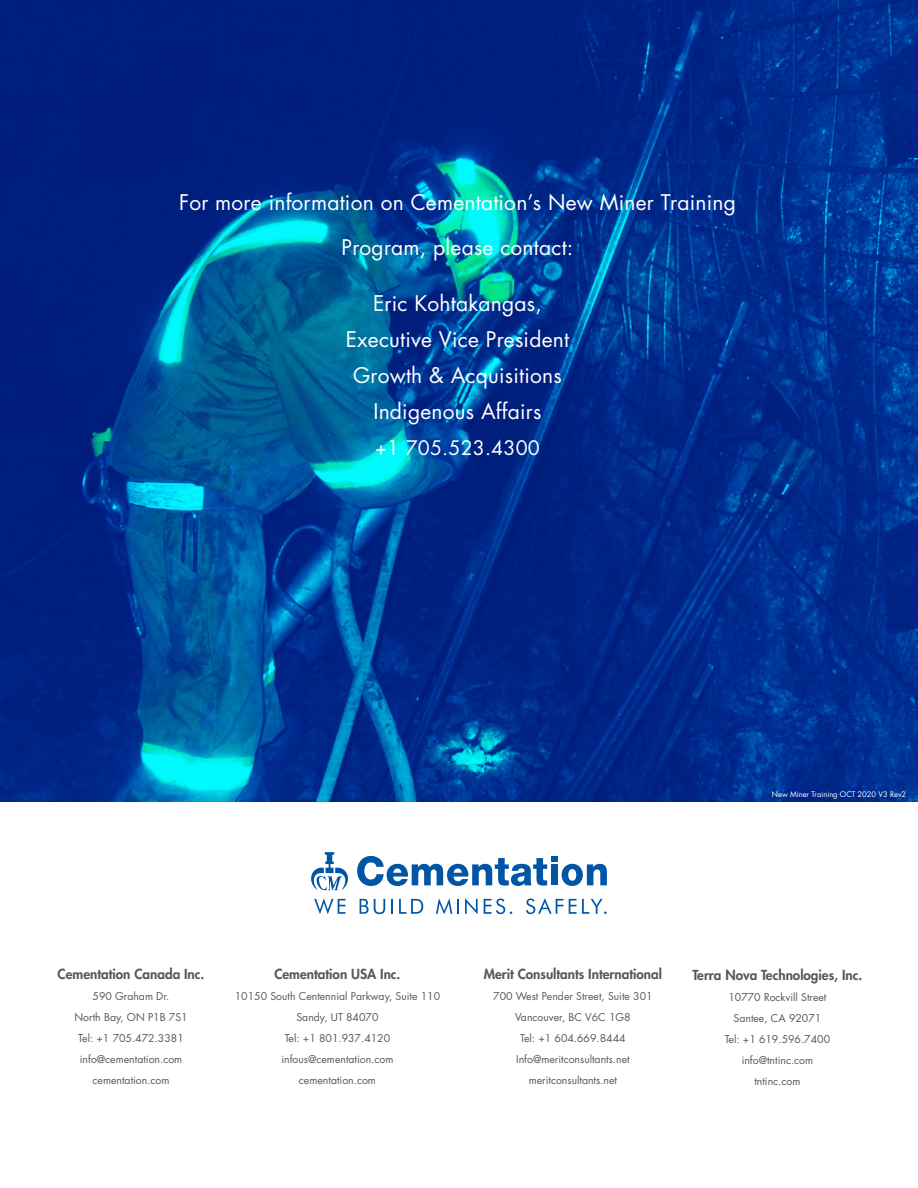
<style>
.page{position:relative;width:918px;height:1188px;background:#fff}
.page>*{position:absolute;margin:0;border:0;box-sizing:border-box;transform-origin:0 0}
.Body{font:21px/45px "Futura Std";letter-spacing:.01em;color:#fff;text-align:center}
.Body-2{font:19.5px "Futura Std";letter-spacing:.01em;color:#fff}
.Base_Futura{font:800 13.5px "Futura Std";color:#57585a}
.Base_Futura-2{font:10.5px "Futura Std";color:#57585a}
.t1{font:7.5px "Futura Std";color:#fff}
</style>
<div class="page">
<img style="left:0;top:0;width:918px;height:801px">
<svg style="left:357px;top:856px;width:250px;height:30px"></svg>
<svg style="left:311px;top:852px;width:37px;height:38px"></svg>
<svg style="left:314px;top:898px;width:31px;height:16px"></svg>
<svg style="left:360px;top:899px;width:25px;height:15px"></svg>
<svg style="left:391px;top:899px;width:2px;height:15px"></svg>
<svg style="left:399px;top:899px;width:24px;height:15px"></svg>
<svg style="left:436px;top:898px;width:23px;height:16px"></svg>
<svg style="left:465px;top:898px;width:13px;height:16px"></svg>
<svg style="left:484px;top:899px;width:28px;height:15px"></svg>
<svg style="left:526px;top:898px;width:37px;height:16px"></svg>
<svg style="left:569px;top:899px;width:38px;height:15px"></svg>
<p class="Body" style="left:179px;top:180px;width:558px">For more information on Cementation’s New Miner Training<br>Program, please contact:</p>
<p class="Body" style="left:373px;top:281px;width:170px">Eric Kohtakangas,</p>
<p class="Body" style="left:346px;top:317px;width:225px">Executive Vice President</p>
<p class="Body" style="left:353px;top:353px;width:210px">Growth &amp; Acquisitions</p>
<p class="Body" style="left:373px;top:389px;width:170px">Indigenous Affairs</p>
<p class="Body-2" style="left:375px;top:435px;width:166px">+1 705.523.4300</p>
<p class="t1" style="left:772px;top:790px;width:136px">New Miner Training OCT 2020 V3 Rev2</p>
<p class="Base_Futura" style="left:58px;top:965px;width:148px">Cementation Canada Inc.</p>
<p class="Base_Futura-2" style="left:93px;top:989px;width:78px">590 Graham Dr.</p>
<p class="Base_Futura-2" style="left:74px;top:1010px;width:115px">North Bay, ON P1B 7S1</p>
<p class="Base_Futura-2" style="left:78px;top:1031px;width:107px">Tel: +1 705.472.3381</p>
<p class="Base_Futura-2" style="left:80px;top:1052px;width:104px">info@cementation.com</p>
<p class="Base_Futura-2" style="left:93px;top:1073px;width:78px">cementation.com</p>
<p class="Base_Futura" style="left:274px;top:965px;width:128px">Cementation USA Inc.</p>
<p class="Base_Futura-2" style="left:235px;top:989px;width:207px">10150 South Centennial Parkway, Suite 110</p>
<p class="Base_Futura-2" style="left:296px;top:1010px;width:84px">Sandy, UT 84070</p>
<p class="Base_Futura-2" style="left:285px;top:1031px;width:107px">Tel: +1 801.937.4120</p>
<p class="Base_Futura-2" style="left:281px;top:1052px;width:114px">infous@cementation.com</p>
<p class="Base_Futura-2" style="left:299px;top:1073px;width:78px">cementation.com</p>
<p class="Base_Futura" style="left:484px;top:965px;width:180px">Merit Consultants International</p>
<p class="Base_Futura-2" style="left:493px;top:989px;width:161px">700 West Pender Street, Suite 301</p>
<p class="Base_Futura-2" style="left:515px;top:1010px;width:117px">Vancouver, BC V6C 1G8</p>
<p class="Base_Futura-2" style="left:520px;top:1031px;width:107px">Tel: +1 604.669.8444</p>
<p class="Base_Futura-2" style="left:516px;top:1052px;width:115px">Info@meritconsultants.net</p>
<p class="Base_Futura-2" style="left:529px;top:1073px;width:90px">meritconsultants.net</p>
<p class="Base_Futura" style="left:692px;top:966px;width:171px">Terra Nova Technologies, Inc.</p>
<p class="Base_Futura-2" style="left:728px;top:990px;width:100px">10770 Rockvill Street</p>
<p class="Base_Futura-2" style="left:734px;top:1011px;width:89px">Santee, CA 92071</p>
<p class="Base_Futura-2" style="left:725px;top:1032px;width:107px">Tel: +1 619.596.7400</p>
<p class="Base_Futura-2" style="left:742px;top:1053px;width:73px">info@tntinc.com</p>
<p class="Base_Futura-2" style="left:754px;top:1074px;width:48px">tntinc.com</p>
</div>
